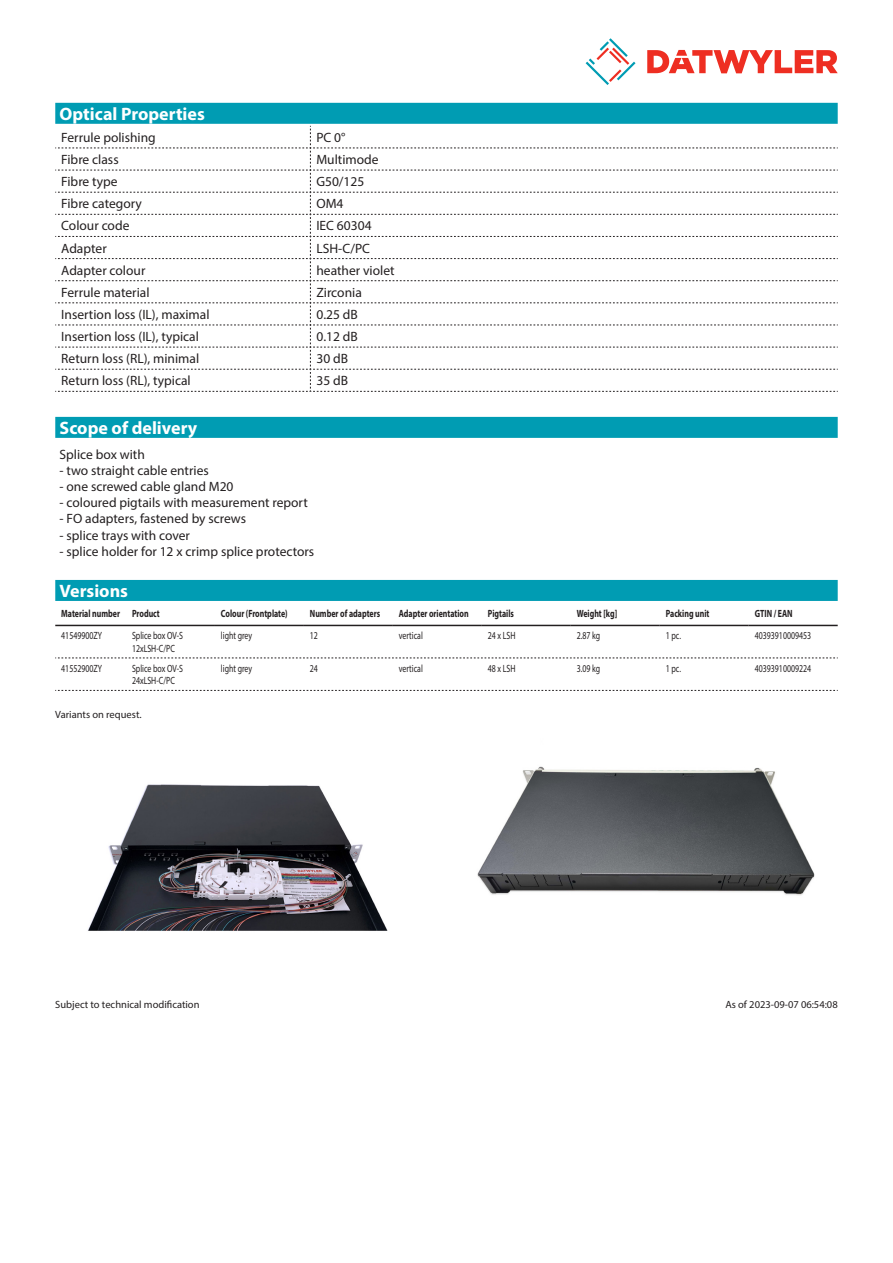
<style>
.page{position:relative;width:893px;height:1263px;background:#fff}
.page>*{position:absolute;margin:0;border:0;box-sizing:border-box;transform-origin:0 0}
.Standard_Head_Proper{font:700 18px "Myriad Pro";color:#fff}
.myriad_light_propert{font:13.5px "Myriad Pro";color:#231f20}
.Standard_text{font:13.5px "Myriad Pro";color:#231f20}
.myriadlight{font:10.5px/12.6px "Myriad Pro";color:#231f20;scale:.75 1}
.myriadbold{font:700 10.5px "Myriad Pro";color:#231f20;scale:.75 1}
.Footnote{font:10.5px "Myriad Pro";color:#231f20}
.imagetext{font:10.5px "Myriad Pro";color:#231f20}
</style>
<div class="page">
<svg style="left:586px;top:38px;width:49px;height:47px"></svg>
<svg style="left:647px;top:50px;width:191px;height:23px"></svg>
<div style="left:55px;top:580px;width:783px;height:21px;background:#009cb3"></div>
<hr style="left:55px;top:625px;width:71px;height:1px;background:#231f20">
<hr style="left:126px;top:625px;width:89px;height:1px;background:#231f20">
<hr style="left:215px;top:625px;width:89px;height:1px;background:#231f20">
<hr style="left:304px;top:625px;width:89px;height:1px;background:#231f20">
<hr style="left:393px;top:625px;width:89px;height:1px;background:#231f20">
<hr style="left:482px;top:625px;width:89px;height:1px;background:#231f20">
<hr style="left:571px;top:625px;width:89px;height:1px;background:#231f20">
<hr style="left:660px;top:625px;width:89px;height:1px;background:#231f20">
<hr style="left:749px;top:625px;width:89px;height:1px;background:#231f20">
<svg style="left:55px;top:658px;width:783px;height:1px"></svg>
<svg style="left:55px;top:690px;width:783px;height:1px"></svg>
<div style="left:55px;top:417px;width:783px;height:21px;background:#009cb3"></div>
<div style="left:55px;top:103px;width:783px;height:21px;background:#009cb3"></div>
<svg style="left:55px;top:126px;width:783px;height:266px"></svg>
<img style="left:88px;top:784px;width:300px;height:147px">
<img style="left:477px;top:766px;width:338px;height:130px">
<p class="Standard_Head_Proper" style="left:60px;top:102px;width:147px">Optical Properties</p>
<p class="myriad_light_propert" style="left:61px;top:129px;width:96px">Ferrule polishing</p>
<p class="myriad_light_propert" style="left:316px;top:129px;width:31px">PC 0°</p>
<p class="myriad_light_propert" style="left:61px;top:151px;width:59px">Fibre class</p>
<p class="myriad_light_propert" style="left:316px;top:151px;width:64px">Multimode</p>
<p class="myriad_light_propert" style="left:61px;top:173px;width:58px">Fibre type</p>
<p class="myriad_light_propert" style="left:316px;top:173px;width:49px">G50/125</p>
<p class="myriad_light_propert" style="left:61px;top:195px;width:82px">Fibre category</p>
<p class="myriad_light_propert" style="left:316px;top:195px;width:29px">OM4</p>
<p class="myriad_light_propert" style="left:61px;top:218px;width:70px">Colour code</p>
<p class="myriad_light_propert" style="left:316px;top:218px;width:57px">IEC 60304</p>
<p class="myriad_light_propert" style="left:61px;top:240px;width:47px">Adapter</p>
<p class="myriad_light_propert" style="left:316px;top:240px;width:55px">LSH-C/PC</p>
<p class="myriad_light_propert" style="left:61px;top:262px;width:86px">Adapter colour</p>
<p class="myriad_light_propert" style="left:316px;top:262px;width:80px">heather violet</p>
<p class="myriad_light_propert" style="left:61px;top:284px;width:90px">Ferrule material</p>
<p class="myriad_light_propert" style="left:316px;top:284px;width:47px">Zirconia</p>
<p class="myriad_light_propert" style="left:61px;top:306px;width:150px">Insertion loss (IL), maximal</p>
<p class="myriad_light_propert" style="left:316px;top:306px;width:43px">0.25 dB</p>
<p class="myriad_light_propert" style="left:61px;top:328px;width:139px">Insertion loss (IL), typical</p>
<p class="myriad_light_propert" style="left:316px;top:328px;width:43px">0.12 dB</p>
<p class="myriad_light_propert" style="left:61px;top:350px;width:139px">Return loss (RL), minimal</p>
<p class="myriad_light_propert" style="left:316px;top:350px;width:33px">30 dB</p>
<p class="myriad_light_propert" style="left:61px;top:372px;width:131px">Return loss (RL), typical</p>
<p class="myriad_light_propert" style="left:316px;top:372px;width:33px">35 dB</p>
<p class="Standard_Head_Proper" style="left:60px;top:416px;width:139px">Scope of delivery</p>
<p class="Standard_text" style="left:60px;top:446px;width:87px">Splice box with</p>
<p class="Standard_text" style="left:60px;top:462px;width:151px">- two straight cable entries</p>
<p class="Standard_text" style="left:60px;top:478px;width:175px">- one screwed cable gland M20</p>
<p class="Standard_text" style="left:60px;top:494px;width:250px">- coloured pigtails with measurement report</p>
<p class="Standard_text" style="left:60px;top:510px;width:188px">- FO adapters, fastened by screws</p>
<p class="Standard_text" style="left:60px;top:527px;width:132px">- splice trays with cover</p>
<p class="Standard_text" style="left:60px;top:543px;width:256px">- splice holder for 12 x crimp splice protectors</p>
<p class="Standard_Head_Proper" style="left:60px;top:579px;width:70px">Versions</p>
<p class="myriadbold" style="left:61px;top:606px;width:80px">Material number</p>
<p class="myriadbold" style="left:132px;top:606px;width:39px">Product</p>
<p class="myriadbold" style="left:221px;top:606px;width:91px">Colour (Frontplate)</p>
<p class="myriadbold" style="left:310px;top:606px;width:95px">Number of adapters</p>
<p class="myriadbold" style="left:399px;top:606px;width:95px">Adapter orientation</p>
<p class="myriadbold" style="left:488px;top:606px;width:36px">Pigtails</p>
<p class="myriadbold" style="left:577px;top:606px;width:55px">Weight [kg]</p>
<p class="myriadbold" style="left:666px;top:606px;width:60px">Packing unit</p>
<p class="myriadbold" style="left:755px;top:606px;width:52px">GTIN / EAN</p>
<p class="myriadlight" style="left:61px;top:629px;width:56px">41549900ZY</p>
<p class="myriadlight" style="left:132px;top:629px;width:70px">Splice box OV-S<br>12xLSH-C/PC</p>
<p class="myriadlight" style="left:221px;top:629px;width:43px">light grey</p>
<p class="myriadlight" style="left:310px;top:629px;width:12px">12</p>
<p class="myriadlight" style="left:399px;top:629px;width:34px">vertical</p>
<p class="myriadlight" style="left:488px;top:629px;width:39px">24 x LSH</p>
<p class="myriadlight" style="left:577px;top:629px;width:33px">2.87 kg</p>
<p class="myriadlight" style="left:666px;top:629px;width:22px">1 pc.</p>
<p class="myriadlight" style="left:755px;top:629px;width:77px">40393910009453</p>
<p class="myriadlight" style="left:61px;top:662px;width:56px">41552900ZY</p>
<p class="myriadlight" style="left:132px;top:662px;width:70px">Splice box OV-S<br>24xLSH-C/PC</p>
<p class="myriadlight" style="left:221px;top:662px;width:43px">light grey</p>
<p class="myriadlight" style="left:310px;top:662px;width:12px">24</p>
<p class="myriadlight" style="left:399px;top:662px;width:34px">vertical</p>
<p class="myriadlight" style="left:488px;top:662px;width:39px">48 x LSH</p>
<p class="myriadlight" style="left:577px;top:662px;width:33px">3.09 kg</p>
<p class="myriadlight" style="left:666px;top:662px;width:22px">1 pc.</p>
<p class="myriadlight" style="left:755px;top:662px;width:77px">40393910009224</p>
<p class="imagetext" style="left:55px;top:708px;width:88px">Variants on request.</p>
<p class="Footnote" style="left:55px;top:998px;width:146px">Subject to technical modification</p>
<p class="Footnote" style="left:725px;top:998px;width:114px">As of 2023-09-07 06:54:08</p>
</div>
